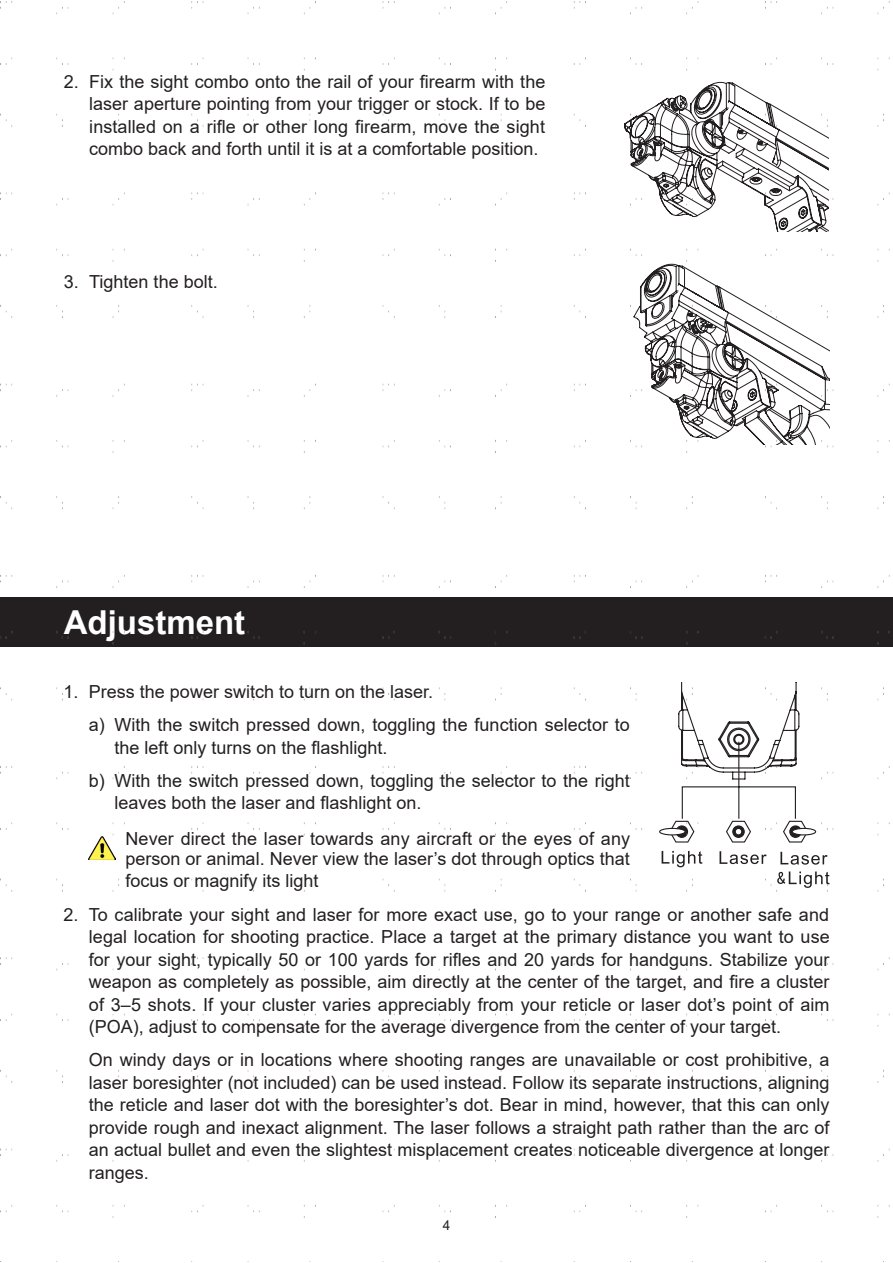
<style>
.page{position:relative;width:893px;height:1263px;background:#fff}
.page>*{position:absolute;margin:0;border:0;box-sizing:border-box;transform-origin:0 0}
.t1{font:700 33px "Arial";color:#fff}
.t2{font:18px/22.5px "Arial";color:#231f20}
.t3{font:13.5px "Arial";color:#231f20}
</style>
<div class="page">
<img style="left:0;top:1px;width:891px;height:1217px">
<p class="t2" style="left:89px;top:70px;width:458px;text-align:justify;text-indent:-26px">2. Fix the sight combo onto the rail of your firearm with the laser aperture pointing from your trigger or stock. If to be installed on a rifle or other long firearm, move the sight combo back and forth until it is at a comfortable position.</p>
<p class="t2" style="left:64px;top:270px;width:155px">3. Tighten the bolt.</p>
<h1 class="t1" style="left:64px;top:599px;width:183px">Adjustment</h1>
<p class="t2" style="left:89px;top:675px;width:542px;line-height:33.2px;text-indent:-26px">1. Press the power switch to turn on the laser.<br>a) With the switch pressed down, toggling the function selector to</p>
<p class="t2" style="left:89px;top:731px;width:542px;line-height:33.2px;text-indent:26px">the left only turns on the flashlight.<br>b) With the switch pressed down, toggling the selector to the right</p>
<p class="t2" style="left:126px;top:785px;width:506px;line-height:35.4px;text-indent:-11px">leaves both the laser and flashlight on.<br>Never direct the laser towards any aircraft or the eyes of any</p>
<p class="t2" style="left:125px;top:847px;width:506px">person or animal. Never view the laser’s dot through optics that focus or magnify its light</p>
<p class="t2" style="left:89px;top:903px;width:742px;text-align:justify;text-indent:-26px">2. To calibrate your sight and laser for more exact use, go to your range or another safe and legal location for shooting practice. Place a target at the primary distance you want to use for your sight, typically 50 or 100 yards for rifles and 20 yards for handguns. Stabilize your weapon as completely as possible, aim directly at the center of the target, and fire a cluster of 3–5 shots. If your cluster varies appreciably from your reticle or laser dot’s point of aim (POA), adjust to compensate for the average divergence from the center of your target.</p>
<p class="t2" style="left:89px;top:1048px;width:742px;text-align:justify">On windy days or in locations where shooting ranges are unavailable or cost prohibitive, a laser boresighter (not included) can be used instead. Follow its separate instructions, aligning the reticle and laser dot with the boresighter’s dot. Bear in mind, however, that this can only provide rough and inexact alignment. The laser follows a straight path rather than the arc of an actual bullet and even the slightest misplacement creates noticeable divergence at longer ranges.</p>
<p class="t3" style="left:443px;top:1216px;width:9px">4</p>
</div>
